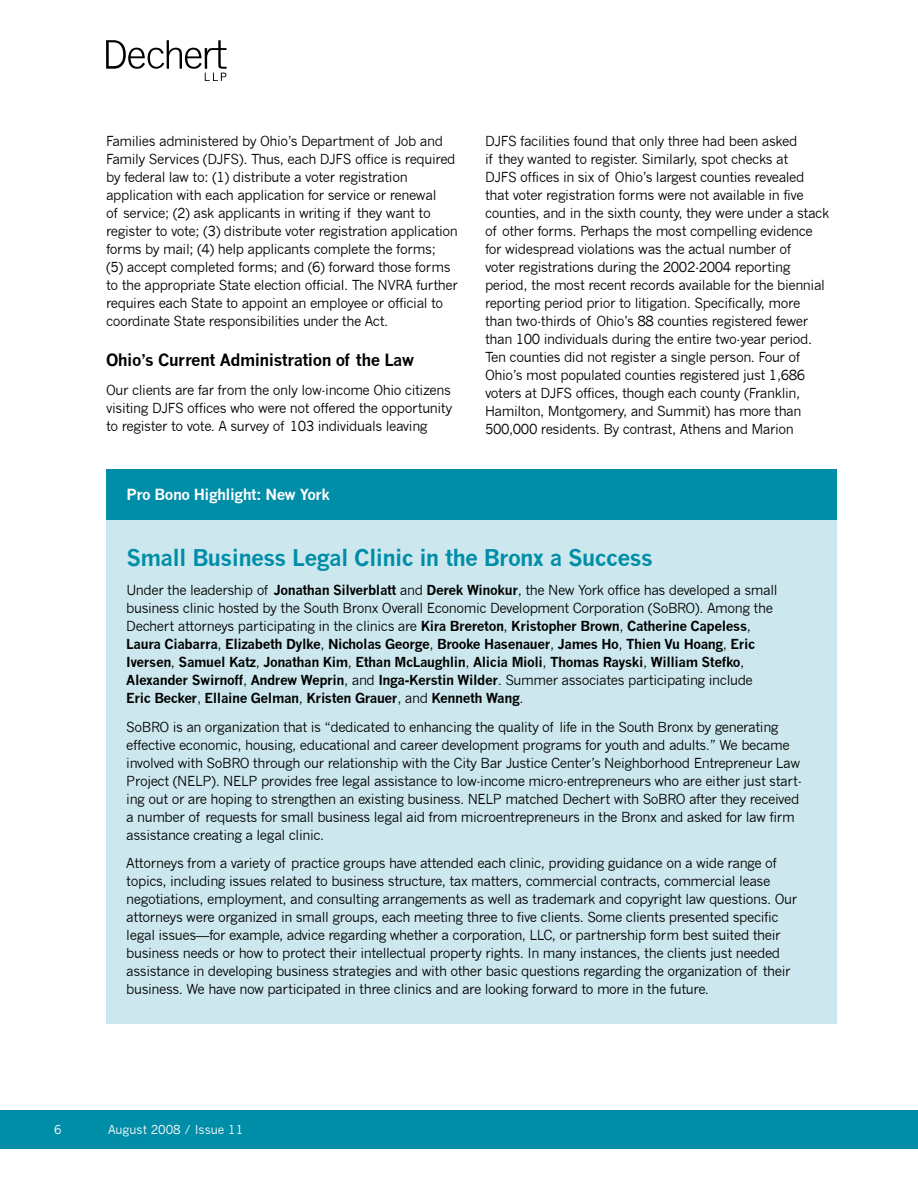
<style>
.page{position:relative;width:918px;height:1188px;background:#fff}
.page>*{position:absolute;margin:0;border:0;box-sizing:border-box;transform-origin:0 0}
.t1{font:51px "D Three LLP";color:#000}
.t2{font:700 22.5px "News Gothic";letter-spacing:-.03em;color:#008da8}
.t3{font:700 16.5px "News Gothic";letter-spacing:-.03em;color:#000}
.t4{font:700 15px "News Gothic";letter-spacing:-.03em;color:#fff}
.t5{font:13.5px/18px "News Gothic";letter-spacing:-.03em;color:#000}
.t6{font:700 13.5px/18px "News Gothic";letter-spacing:-.03em;color:#000}
.t7{font:12px "News Gothic";color:#fff}
.s1{font-weight:400}
</style>
<div class="page">
<div style="left:0;top:1110px;width:918px;height:39px;background:#008da8"></div>
<div style="left:106px;top:469px;width:731px;height:51px;background:#008da8"></div>
<div style="left:106px;top:520px;width:731px;height:504px;background:#cce8ee"></div>
<h1 class="t1" style="left:106px;top:34px;width:128px">D</h1>
<p class="t5" style="left:106px;top:133px;width:353px">Families administered by Ohio’s Department of Job and Family Services (DJFS). Thus, each DJFS office is required by federal law to: (1) distribute a voter registration application with each application for service or renewal<br>of service; (2) ask applicants in writing if they want to register to vote; (3) distribute voter registration application forms by mail; (4) help applicants complete the forms;<br>(5) accept completed forms; and (6) forward those forms to the appropriate State election official. The NVRA further requires each State to appoint an employee or official to coordinate State responsibilities under the Act.</p>
<p class="t3" style="left:106px;top:350px;width:310px">Ohio’s Current Administration of the Law</p>
<p class="t5" style="left:106px;top:381px;width:348px;text-align:justify">Our clients are far from the only low-income Ohio citizens visiting DJFS offices who were not offered the opportunity to register to vote. A survey of 103 individuals leaving</p>
<p class="t4" style="left:126px;top:485px;width:205px">Pro Bono Highlight: New York</p>
<p class="t5" style="left:485px;top:133px;width:346px">DJFS facilities found that only three had been asked<br>if they wanted to register. Similarly, spot checks at<br>DJFS offices in six of Ohio’s largest counties revealed that voter registration forms were not available in five counties, and in the sixth county, they were under a stack of other forms. Perhaps the most compelling evidence for widespread violations was the actual number of<br>voter registrations during the 2002-2004 reporting period, the most recent records available for the biennial reporting period prior to litigation. Specifically, more than two-thirds of Ohio’s 88 counties registered fewer than 100 individuals during the entire two-year period.<br>Ten counties did not register a single person. Four of Ohio’s most populated counties registered just 1,686 voters at DJFS offices, though each county (Franklin, Hamilton, Montgomery, and Summit) has more than 500,000 residents. By contrast, Athens and Marion</p>
<h2 class="t2" style="left:126px;top:544px;width:528px">Small Business Legal Clinic in the Bronx a Success</h2>
<p class="t6" style="left:126px;top:581px;width:653px"><span class="s1">Under the leadership of</span> Jonathan Silverblatt <span class="s1">and</span> Derek Winokur<span class="s1">, the New York office has developed a small business clinic hosted by the South Bronx Overall Economic Development Corporation (SoBRO). Among the Dechert attorneys participating in the clinics are</span> Kira Brereton<span class="s1">,</span> Kristopher Brown<span class="s1">,</span> Catherine Capeless<span class="s1">, </span>Laura Ciabarra<span class="s1">,</span> Elizabeth Dylke<span class="s1">,</span> Nicholas George<span class="s1">,</span> Brooke Hasenauer<span class="s1">,</span> James Ho<span class="s1">,</span> Thien Vu Hoang<span class="s1">,</span> Eric Iversen<span class="s1">,</span> Samuel Katz<span class="s1">,</span> Jonathan Kim<span class="s1">,</span> Ethan McLaughlin<span class="s1">,</span> Alicia Mioli<span class="s1">,</span> Thomas Rayski<span class="s1">,</span> William Stefko<span class="s1">, </span>Alexander Swirnoff<span class="s1">,</span> Andrew Weprin<span class="s1">, and</span> Inga-Kerstin Wilder<span class="s1">. Summer associates participating include </span>Eric Becker<span class="s1">,</span> Ellaine Gelman<span class="s1">,</span> Kristen Grauer<span class="s1">, and</span> Kenneth Wang<span class="s1">.</span></p>
<p class="t5" style="left:126px;top:718px;width:677px">SoBRO is an organization that is “dedicated to enhancing the quality of life in the South Bronx by generating effective economic, housing, educational and career development programs for youth and adults.” We became involved with SoBRO through our relationship with the City Bar Justice Center’s Neighborhood Entrepreneur Law Project (NELP). NELP provides free legal assistance to low-income micro-entrepreneurs who are either just start&shy;ing out or are hoping to strengthen an existing business. NELP matched Dechert with SoBRO after they received a number of requests for small business legal aid from microentrepreneurs in the Bronx and asked for law firm assistance creating a legal clinic.</p>
<p class="t5" style="left:126px;top:855px;width:673px">Attorneys from a variety of practice groups have attended each clinic, providing guidance on a wide range of topics, including issues related to business structure, tax matters, commercial contracts, commercial lease negotiations, employment, and consulting arrangements as well as trademark and copyright law questions. Our attorneys were organized in small groups, each meeting three to five clients. Some clients presented specific legal issues—for example, advice regarding whether a corporation, LLC, or partnership form best suited their business needs or how to protect their intellectual property rights. In many instances, the clients just needed assistance in developing business strategies and with other basic questions regarding the organization of their business. We have now participated in three clinics and are looking forward to more in the future.</p>
<p class="t7" style="left:54px;top:1123px;width:9px">6</p>
<p class="t7" style="left:108px;top:1123px;width:137px">August 2008 / Issue 11</p>
</div>
